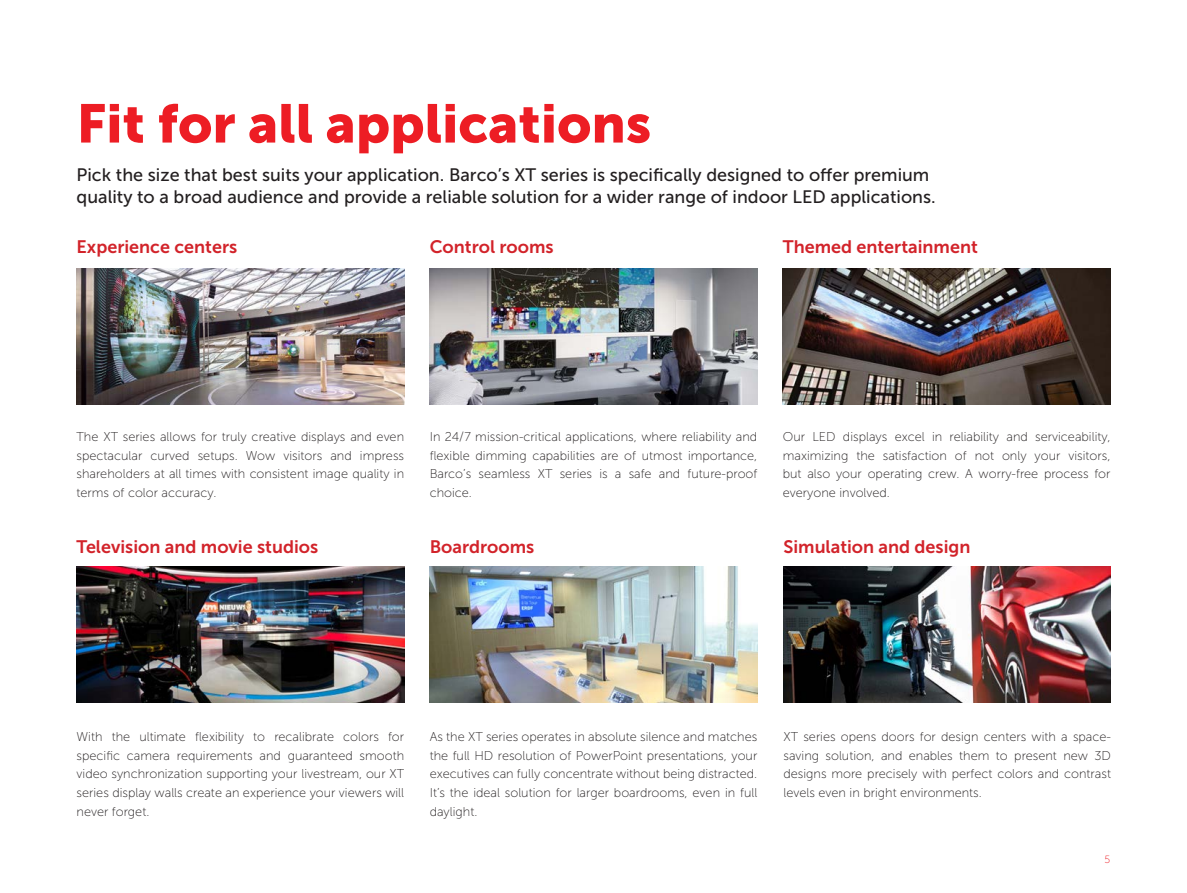
<style>
.page{position:relative;width:1187px;height:893px;background:#fff}
.page>*{position:absolute;margin:0;border:0;box-sizing:border-box;transform-origin:0 0}
.t1{font:54px "Museo Sans 900";color:#ed1d24}
.t2{font:18px/21.6px "Museo Sans 500";color:#231f20}
.t3{font:18px "Museo Sans 700";color:#d2232a}
.t4{font:12.75px/18.8px "Museo Sans 100";color:#231f20;text-align:justify}
.t5{font:10.5px "Museo Sans 100";color:#ed1d24}
</style>
<div class="page">
<img style="left:77px;top:269px;width:327px;height:136px">
<img style="left:77px;top:566px;width:327px;height:137px">
<img style="left:429px;top:566px;width:328px;height:137px">
<img style="left:783px;top:566px;width:327px;height:137px">
<img style="left:429px;top:269px;width:328px;height:136px">
<img style="left:782px;top:269px;width:328px;height:136px">
<h1 class="t1" style="left:77px;top:93px;width:576px">Fit for all applications</h1>
<h2 class="t2" style="left:77px;top:164px;width:860px">Pick the size that best suits your application. Barco’s XT series is specifically designed to offer premium quality to a broad audience and provide a reliable solution for a wider range of indoor LED applications.</h2>
<h2 class="t3" style="left:77px;top:237px;width:162px">Experience centers</h2>
<h2 class="t3" style="left:429px;top:237px;width:125px">Control rooms</h2>
<h2 class="t3" style="left:782px;top:237px;width:196px">Themed entertainment</h2>
<p class="t4" style="left:77px;top:427px;width:329px">The XT series allows for truly creative displays and even spectacular curved setups. Wow visitors and impress shareholders at all times with consistent image quality in terms of color accuracy.</p>
<h2 class="t3" style="left:77px;top:537px;width:243px">Television and movie studios</h2>
<p class="t4" style="left:429px;top:427px;width:329px">In 24/7 mission-critical applications, where reliability and flexible dimming capabilities are of utmost importance, Barco’s seamless XT series is a safe and future-proof choice.</p>
<h2 class="t3" style="left:429px;top:537px;width:106px">Boardrooms</h2>
<p class="t4" style="left:782px;top:427px;width:329px">Our LED displays excel in reliability and serviceability, maximizing the satisfaction of not only your visitors, but also your operating crew. A worry-free process for everyone involved.</p>
<h2 class="t3" style="left:783px;top:537px;width:188px">Simulation and design</h2>
<p class="t4" style="left:77px;top:727px;width:329px">With the ultimate flexibility to recalibrate colors for specific camera requirements and guaranteed smooth video synchronization supporting your livestream, our XT series display walls create an experience your viewers will never forget.</p>
<p class="t4" style="left:429px;top:727px;width:329px">As the XT series operates in absolute silence and matches the full HD resolution of PowerPoint presentations, your executives can fully concentrate without being distracted.<br>It’s the ideal solution for larger boardrooms, even in full daylight.</p>
<p class="t4" style="left:783px;top:727px;width:329px">XT series opens doors for design centers with a space&shy;saving solution, and enables them to present new 3D designs more precisely with perfect colors and contrast levels even in bright environments.</p>
<p class="t5" style="left:1104px;top:854px;width:7px">5</p>
</div>
